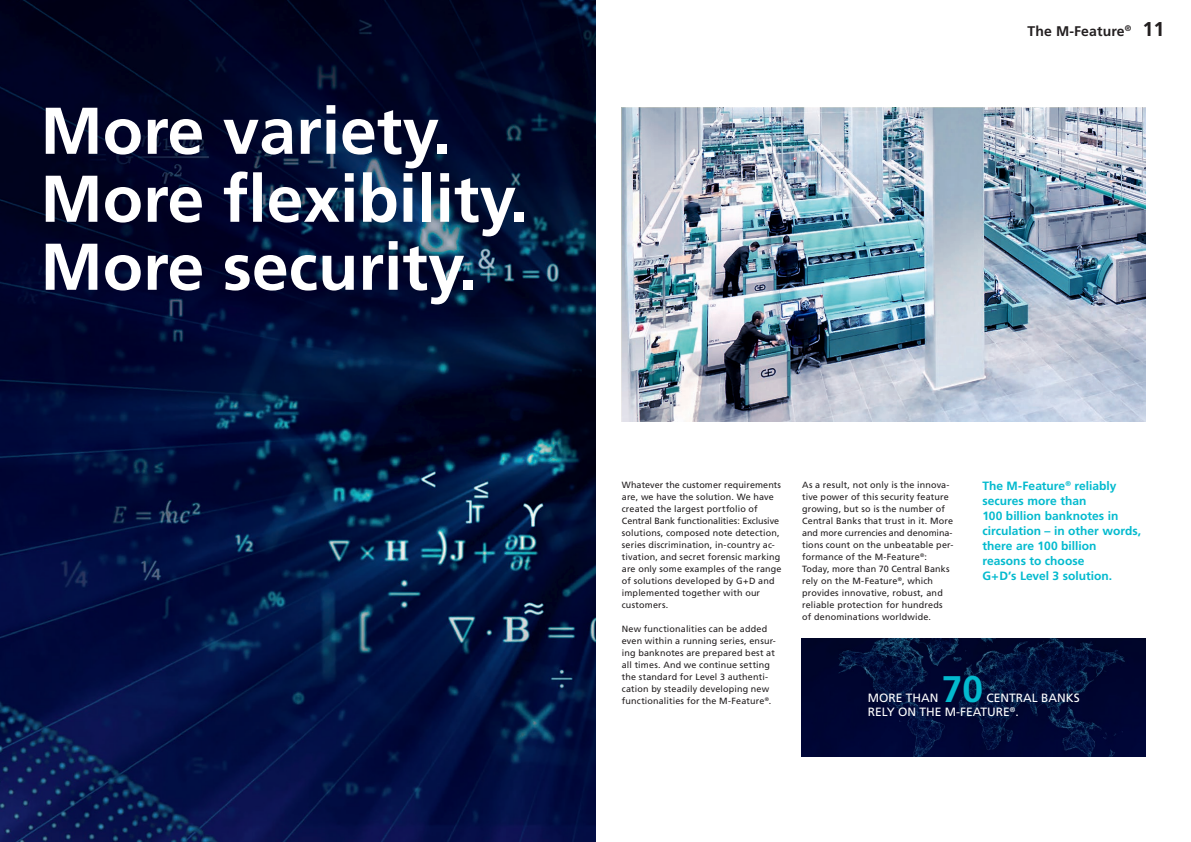
<style>
.page{position:relative;width:1191px;height:842px;background:#fff}
.page>*{position:absolute;margin:0;border:0;box-sizing:border-box;transform-origin:0 0}
.t1{font:700 66px/68px "Frutiger";color:#fff}
.t2{font:700 37px "Frutiger";color:#03bace}
.t3{font:700 20px "Frutiger";color:#231f20}
.t4{font:700 14px "Frutiger";letter-spacing:.01em;color:#231f20}
.t5{font:700 12px/15px "Frutiger";color:#03bace}
.t6{font:12px/14.4px "Frutiger";color:#fff}
.t7{font:9px/12px "Frutiger";letter-spacing:.015em;color:#231f20}
</style>
<div class="page">
<svg style="left:0;top:0;width:595px;height:842px;background:#021039"></svg>
<img style="left:802px;top:639px;width:343px;height:117px">
<img style="left:622px;top:108px;width:523px;height:313px">
<h1 class="t1" style="left:40px;top:96px;width:489px">More variety.<br>More flexibility.<br>More security.</h1>
<h3 class="t4" style="left:1027px;top:23px;width:105px">The M-Feature<sup>®</sup></h3>
<h3 class="t3" style="left:1142px;top:17px;width:24px">11</h3>
<p class="t7" style="left:622px;top:479px;width:161px">Whatever the customer requirements are, we have the solution. We have created the largest portfolio of Central Bank functionalities: Exclusive solutions, composed note detection, series discrimination, in-country ac&shy;tivation, and secret forensic marking are only some examples of the range of solutions developed by G+D and implemented together with our customers.</p>
<p class="t7" style="left:622px;top:623px;width:156px">New functionalities can be added even within a running series, ensur&shy;ing banknotes are prepared best at all times. And we continue setting the standard for Level 3 authenti&shy;cation by steadily developing new functionalities for the M-Feature<sup>®</sup>.</p>
<p class="t7" style="left:802px;top:479px;width:153px">As a result, not only is the innova&shy;tive power of this security feature growing, but so is the number of<br>Central Banks that trust in it. More and more currencies and denomina&shy;tions count on the unbeatable per&shy;formance of the M-Feature<sup>®</sup>:<br>Today, more than 70 Central Banks rely on the M-Feature<sup>®</sup>, which provides innovative, robust, and reliable protection for hundreds of denominations worldwide.</p>
<h3 class="t5" style="left:982px;top:478px;width:160px">The M-Feature<sup>®</sup> reliably secures more than<br>100 billion banknotes in circulation – in other words, there are 100 billion reasons to choose<br>G+D’s Level 3 solution.</h3>
<h2 class="t2" style="left:942px;top:667px;width:43px">70</h2>
<h3 class="t6" style="left:868px;top:690px;width:72px">MORE THAN</h3>
<h3 class="t6" style="left:868px;top:690px;width:213px;text-indent:118px">CENTRAL BANKS<br>RELY ON THE M-FEATURE<sup>®</sup>.</h3>
</div>
